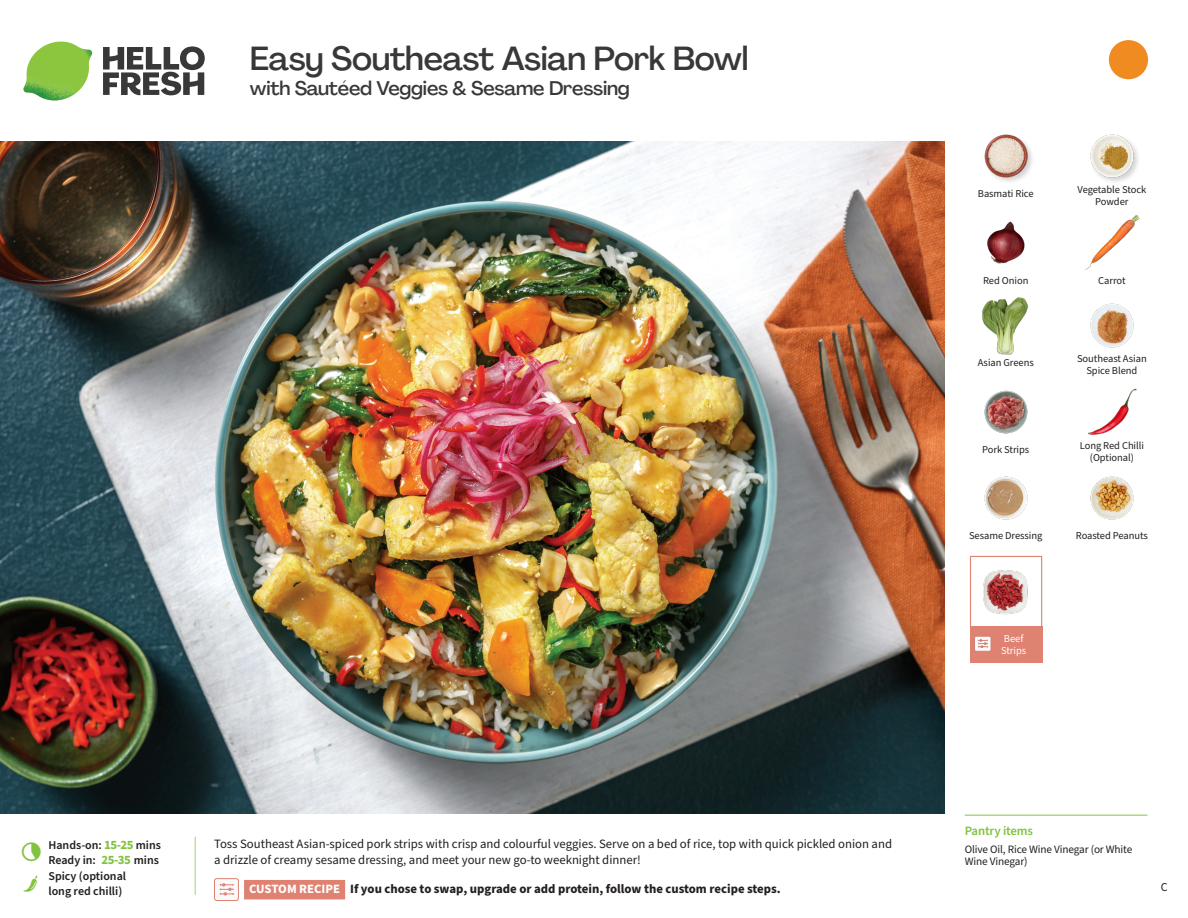
<style>
.page{position:relative;width:1188px;height:918px;background:#fff}
.page>*{position:absolute;margin:0;border:0;box-sizing:border-box;transform-origin:0 0}
._15_Titel_UK{font:500 33px "Agrandir";letter-spacing:-.015em;color:#383839}
._15_Titel_UK-2{font:500 19.5px "Agrandir";letter-spacing:-.01em;color:#383839}
.Step_6_Text_AU{font:12.75px/16.5px "Source Sans Pro";color:#231f20}
.Step_6_Text_AU-2{font:700 12.75px "Source Sans Pro";color:#231f20}
._04_Headers_Front{font:600 12.75px "Source Sans Pro";letter-spacing:-.01em;color:#81c340}
._04_Intro{font:600 12px/15px "Source Sans Pro";color:#231f20}
.t1{font:12px "Source Sans Pro";color:#231f20}
._05_Pantry{font:11.25px/12px "Source Sans Pro";letter-spacing:-.01em;color:#231f20}
._18_FRONT_ingredient{font:10.5px/12px "Source Sans Pro";letter-spacing:-.005em;color:#231f20;text-align:center}
._18_FRONT_ingredient-2{font:10.5px/12px "Source Sans Pro";letter-spacing:-.005em;color:#fff}
.s1{font-weight:700;font-size:12.75px;color:#81c340}
.s2{color:#fff}
</style>
<div class="page">
<svg style="left:103px;top:46px;width:102px;height:49px"></svg>
<img style="left:23px;top:42px;width:69px;height:59px">
<svg style="left:194px;top:836px;width:152px;height:63px"></svg>
<img style="left:0;top:142px;width:945px;height:672px">
<div style="left:214px;top:879px;width:24px;height:22px;background:#fafafa;border-radius:2px"></div>
<div style="left:214px;top:878px;width:25px;height:23px;border:1px solid #df8272;border-radius:2px"></div>
<svg style="left:220px;top:883px;width:14px;height:12px"></svg>
<div style="left:970px;top:626px;width:72px;height:37px;background:#df8272"></div>
<div style="left:975px;top:636px;width:16px;height:15px;background:#fafafa;border-radius:2px"></div>
<div style="left:974px;top:636px;width:17px;height:16px;border:1px solid #d08477;border-radius:2px"></div>
<svg style="left:978px;top:639px;width:10px;height:9px"></svg>
<div style="left:970px;top:556px;width:72px;height:72px;border:1px solid #df8272"></div>
<img style="left:983px;top:570px;width:45px;height:45px">
<img style="left:1090px;top:303px;width:44px;height:45px">
<img style="left:1088px;top:388px;width:49px;height:47px">
<img style="left:984px;top:390px;width:44px;height:44px">
<img style="left:984px;top:476px;width:44px;height:44px">
<img style="left:982px;top:297px;width:46px;height:57px">
<img style="left:987px;top:221px;width:38px;height:43px">
<img style="left:1085px;top:214px;width:55px;height:56px">
<img style="left:984px;top:134px;width:48px;height:48px">
<img style="left:1090px;top:134px;width:48px;height:48px">
<img style="left:1090px;top:476px;width:44px;height:44px">
<hr style="left:965px;top:815px;width:183px;height:1px;background:#81c340">
<svg style="left:1108px;top:40px;width:41px;height:40px"></svg>
<p class="_15_Titel_UK" style="left:250px;top:38px;width:500px">Easy Southeast Asian Pork Bowl</p>
<p class="_15_Titel_UK-2" style="left:250px;top:76px;width:381px">with Sautéed Veggies &amp; Sesame Dressing</p>
<p class="_04_Intro" style="left:48px;top:838px;width:114px">Hands-on: <span class="s1">15-25</span> mins</p>
<p class="_04_Intro" style="left:48px;top:853px;width:112px">Ready in: <span class="s1">25-35</span> mins</p>
<p class="_04_Intro" style="left:48px;top:869px;width:79px">Spicy (optional long red chilli)</p>
<p class="Step_6_Text_AU" style="left:214px;top:836px;width:680px">Toss Southeast Asian-spiced pork strips with crisp and colourful veggies. Serve on a bed of rice, top with quick pickled onion and a drizzle of creamy sesame dressing, and meet your new go-to weeknight dinner!</p>
<p class="Step_6_Text_AU-2" style="left:249px;top:881px;width:533px"><span class="s2">CUSTOM RECIPE</span> If you chose to swap, upgrade or add protein, follow the custom recipe steps.</p>
<p class="_18_FRONT_ingredient" style="left:978px;top:188px;width:57px">Basmati Rice</p>
<p class="_18_FRONT_ingredient" style="left:1078px;top:183px;width:70px">Vegetable Stock<br>Powder</p>
<p class="_18_FRONT_ingredient" style="left:983px;top:274px;width:47px">Red Onion</p>
<p class="_18_FRONT_ingredient" style="left:1098px;top:274px;width:29px">Carrot</p>
<p class="_18_FRONT_ingredient" style="left:978px;top:357px;width:58px">Asian Greens</p>
<p class="_18_FRONT_ingredient" style="left:1077px;top:353px;width:71px">Southeast Asian<br>Spice Blend</p>
<p class="_18_FRONT_ingredient" style="left:982px;top:444px;width:49px">Pork Strips</p>
<p class="_18_FRONT_ingredient" style="left:1080px;top:440px;width:66px">Long Red Chilli (Optional)</p>
<p class="_18_FRONT_ingredient" style="left:969px;top:530px;width:75px">Sesame Dressing</p>
<p class="_18_FRONT_ingredient" style="left:1076px;top:530px;width:74px">Roasted Peanuts</p>
<p class="_18_FRONT_ingredient-2" style="left:1001px;top:633px;width:27px">Beef<br>Strips</p>
<p class="_04_Headers_Front" style="left:965px;top:822px;width:70px">Pantry items</p>
<p class="_05_Pantry" style="left:965px;top:844px;width:169px">Olive Oil, Rice Wine Vinegar (or White<br>Wine Vinegar)</p>
<p class="t1" style="left:1161px;top:879px;width:8px">C</p>
</div>
